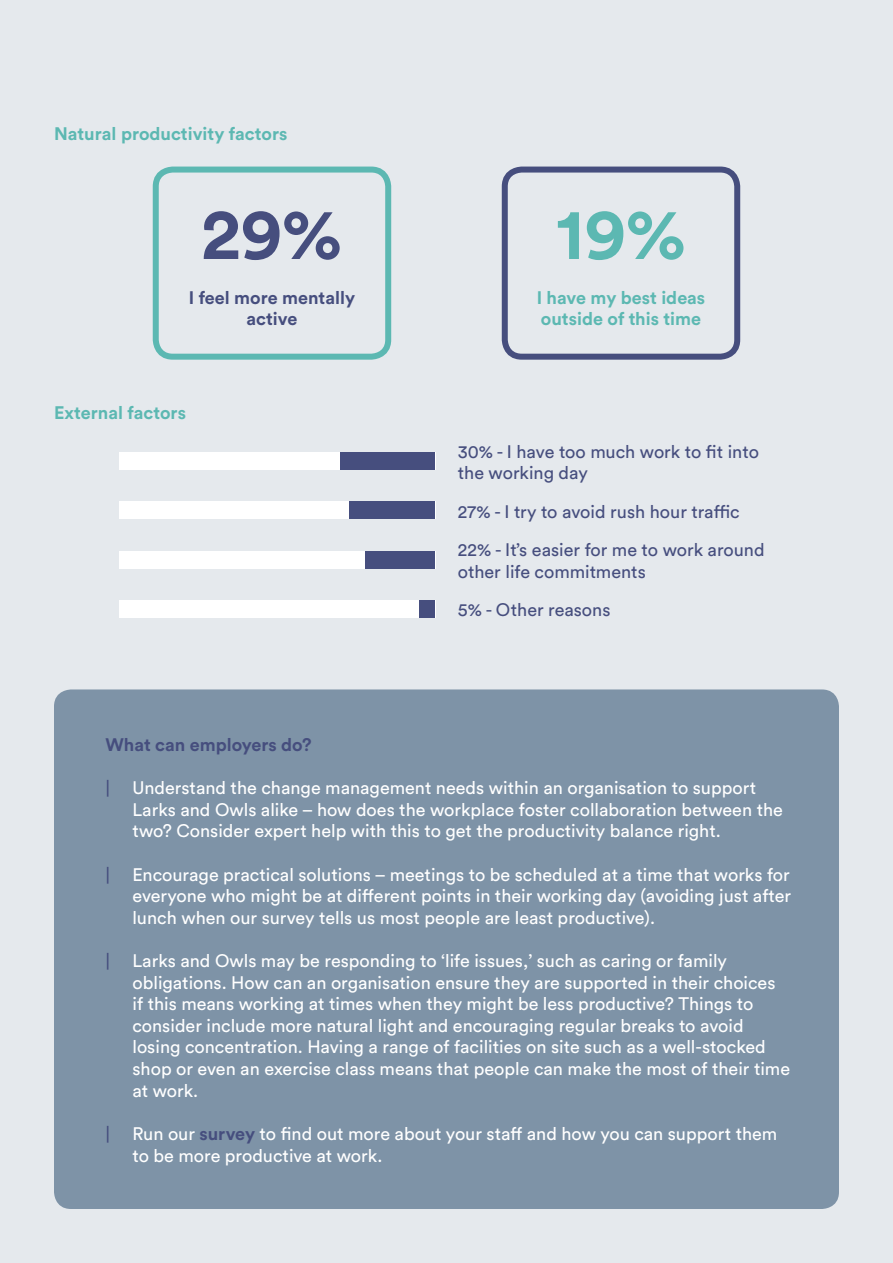
<style>
.page{position:relative;width:893px;height:1263px;background:#e5e9ed}
.page>*{position:absolute;margin:0;border:0;box-sizing:border-box;transform-origin:0 0}
.t1{font:700 72px "Circular Std";color:#464e7e}
.t2{font:700 72px "Circular Std";color:#5cb8b2}
.t3{font:18px/21.6px "Circular Std";color:#fff}
.t4{font:18px/21.6px "Circular Std";color:#464e7e}
.t5{font:700 18px/21.6px "Circular Std";color:#5cb8b2}
.t6{font:700 18px/21.6px "Circular Std";color:#464e7e;text-align:center}
.s1{color:#464e7e}
.s2{font-weight:700;color:#464e7e}
</style>
<div class="page">
<div style="left:153px;top:167px;width:238px;height:193px;border:6px solid #5cb8b2;border-radius:17px"></div>
<div style="left:502px;top:167px;width:238px;height:193px;border:6px solid #464e7e;border-radius:17px"></div>
<div style="left:119px;top:600px;width:316px;height:18px;background:#fff"></div>
<div style="left:119px;top:551px;width:316px;height:17px;background:#fff"></div>
<div style="left:119px;top:502px;width:316px;height:17px;background:#fff"></div>
<div style="left:119px;top:452px;width:316px;height:18px;background:#fff"></div>
<div style="left:419px;top:600px;width:16px;height:18px;background:#464e7e"></div>
<div style="left:366px;top:551px;width:69px;height:17px;background:#464e7e"></div>
<div style="left:350px;top:502px;width:85px;height:17px;background:#464e7e"></div>
<div style="left:340px;top:452px;width:95px;height:18px;background:#464e7e"></div>
<div style="left:54px;top:689px;width:785px;height:520px;background:#7e93a7;border-radius:17px"></div>
<p class="t5" style="left:54px;top:122px;width:235px">Natural productivity factors</p>
<h1 class="t1" style="left:201px;top:187px;width:143px">29%</h1>
<p class="t6" style="left:189px;top:286px;width:168px">I feel more mentally active</p>
<p class="t5" style="left:54px;top:401px;width:134px">External factors</p>
<h1 class="t2" style="left:556px;top:187px;width:132px">19%</h1>
<p class="t5" style="left:537px;top:286px;width:170px">I have my best ideas outside of this time</p>
<p class="t4" style="left:458px;top:440px;width:303px">30% - I have too much work to fit into the working day</p>
<p class="t4" style="left:458px;top:492px;width:308px;line-height:38.5px">27% - I try to avoid rush hour traffic<br>22% - It’s easier for me to work around</p>
<p class="t4" style="left:458px;top:560px;width:190px">other life commitments</p>
<p class="t4" style="left:458px;top:599px;width:154px">5% - Other reasons</p>
<p class="t6" style="left:105px;top:733px;width:208px">What can employers do?</p>
<p class="t3" style="left:132px;top:777px;width:652px;text-indent:-27px"><span class="s1">|</span> Understand the change management needs within an organisation to support<br>Larks and Owls alike – how does the workplace foster collaboration between the two? Consider expert help with this to get the productivity balance right.</p>
<p class="t3" style="left:132px;top:863px;width:660px;text-align:justify;text-indent:-27px"><span class="s1">|</span> Encourage practical solutions – meetings to be scheduled at a time that works for everyone who might be at different points in their working day (avoiding just after lunch when our survey tells us most people are least productive).</p>
<p class="t3" style="left:132px;top:950px;width:659px;text-indent:-27px"><span class="s1">|</span> Larks and Owls may be responding to ‘life issues,’ such as caring or family obligations. How can an organisation ensure they are supported in their choices if this means working at times when they might be less productive? Things to consider include more natural light and encouraging regular breaks to avoid losing concentration. Having a range of facilities on site such as a well-stocked shop or even an exercise class means that people can make the most of their time at work.</p>
<p class="t3" style="left:132px;top:1122px;width:646px;text-indent:-27px"><span class="s1">|</span> Run our <span class="s2">survey</span> to find out more about your staff and how you can support them to be more productive at work.</p>
</div>
